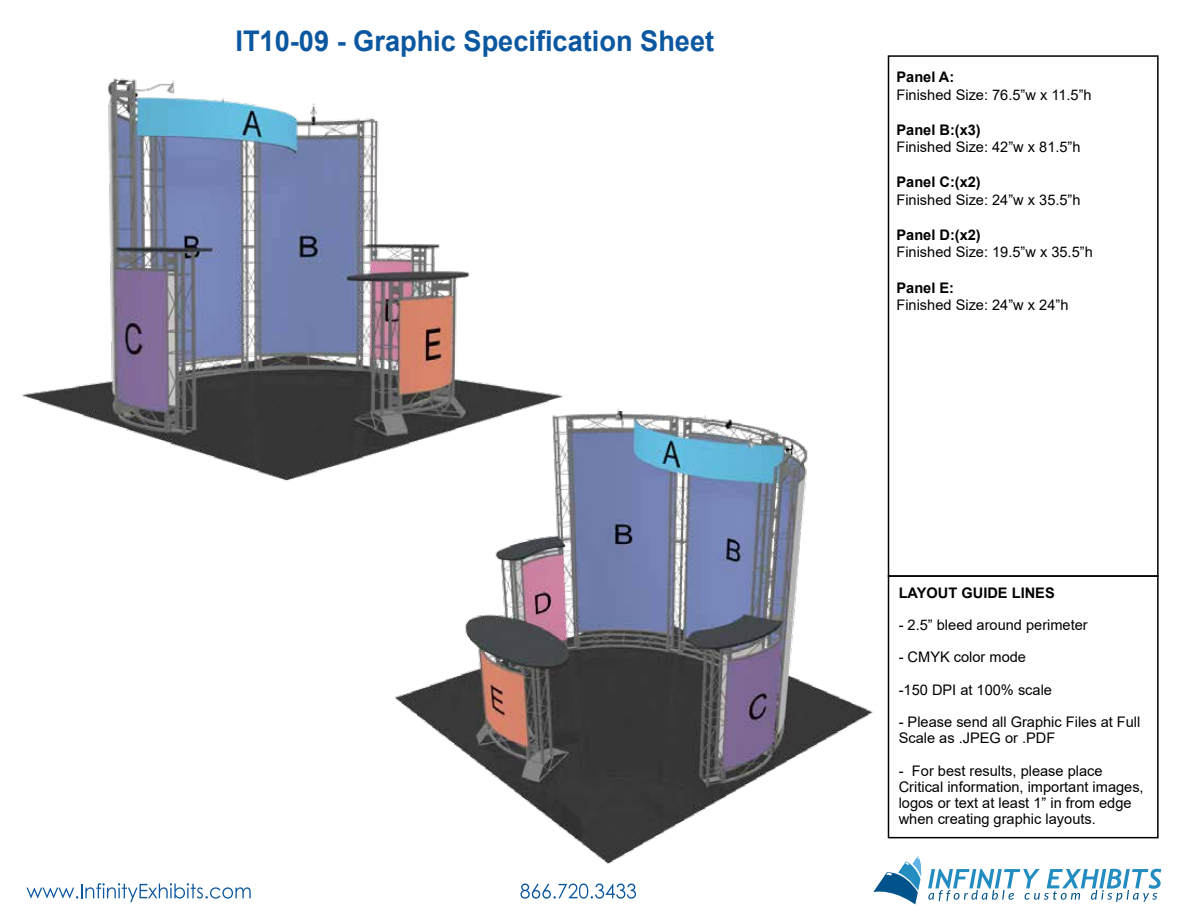
<style>
.page{position:relative;width:1188px;height:918px;background:#fff}
.page>*{position:absolute;margin:0;border:0;box-sizing:border-box;transform-origin:0 0}
.t1{font:700 28.5px "Arial";color:#0b57a0;scale:.95 1}
.t2{font:14.55px/16.2px "Arial";color:#000}
.t3{font:700 14.55px "Arial";color:#000}
</style>
<div class="page">
<img style="left:21px;top:78px;width:543px;height:403px">
<img style="left:339px;top:398px;width:595px;height:467px">
<svg style="left:27px;top:883px;width:224px;height:19px"></svg>
<svg style="left:520px;top:884px;width:116px;height:15px"></svg>
<svg style="left:928px;top:869px;width:233px;height:33px"></svg>
<svg style="left:873px;top:856px;width:49px;height:48px"></svg>
<div style="left:888px;top:55px;width:271px;height:522px;border:2px solid #000"></div>
<div style="left:888px;top:575px;width:271px;height:263px;border:2px solid #000"></div>
<h1 class="t1" style="left:235px;top:20px;width:505px">IT10-09 - Graphic Specification Sheet</h1>
<p class="t3" style="left:896px;top:67px;width:59px">Panel A:</p>
<p class="t2" style="left:896px;top:87px;width:197px">Finished Size: 76.5”w x 11.5”h</p>
<p class="t3" style="left:896px;top:120px;width:86px">Panel B:(x3)</p>
<p class="t2" style="left:896px;top:139px;width:186px">Finished Size: 42”w x 81.5”h</p>
<p class="t3" style="left:896px;top:172px;width:86px">Panel C:(x2)</p>
<p class="t2" style="left:896px;top:192px;width:186px">Finished Size: 24”w x 35.5”h</p>
<p class="t3" style="left:896px;top:225px;width:86px">Panel D:(x2)</p>
<p class="t2" style="left:896px;top:244px;width:198px">Finished Size: 19.5”w x 35.5”h</p>
<p class="t3" style="left:896px;top:277px;width:59px">Panel E:</p>
<p class="t2" style="left:896px;top:297px;width:173px">Finished Size: 24”w x 24”h</p>
<p class="t3" style="left:899px;top:582px;width:158px">LAYOUT GUIDE LINES</p>
<p class="t2" style="left:899px;top:617px;width:191px">- 2.5” bleed around perimeter</p>
<p class="t2" style="left:899px;top:649px;width:129px">- CMYK color mode</p>
<p class="t2" style="left:899px;top:681px;width:155px">-150 DPI at 100% scale</p>
<p class="t2" style="left:899px;top:714px;width:243px">- Please send all Graphic Files at Full<br>Scale as .JPEG or .PDF</p>
<p class="t2" style="left:899px;top:762px;width:246px">- For best results, please place Critical information, important images, logos or text at least 1” in from edge when creating graphic layouts.</p>
</div>
